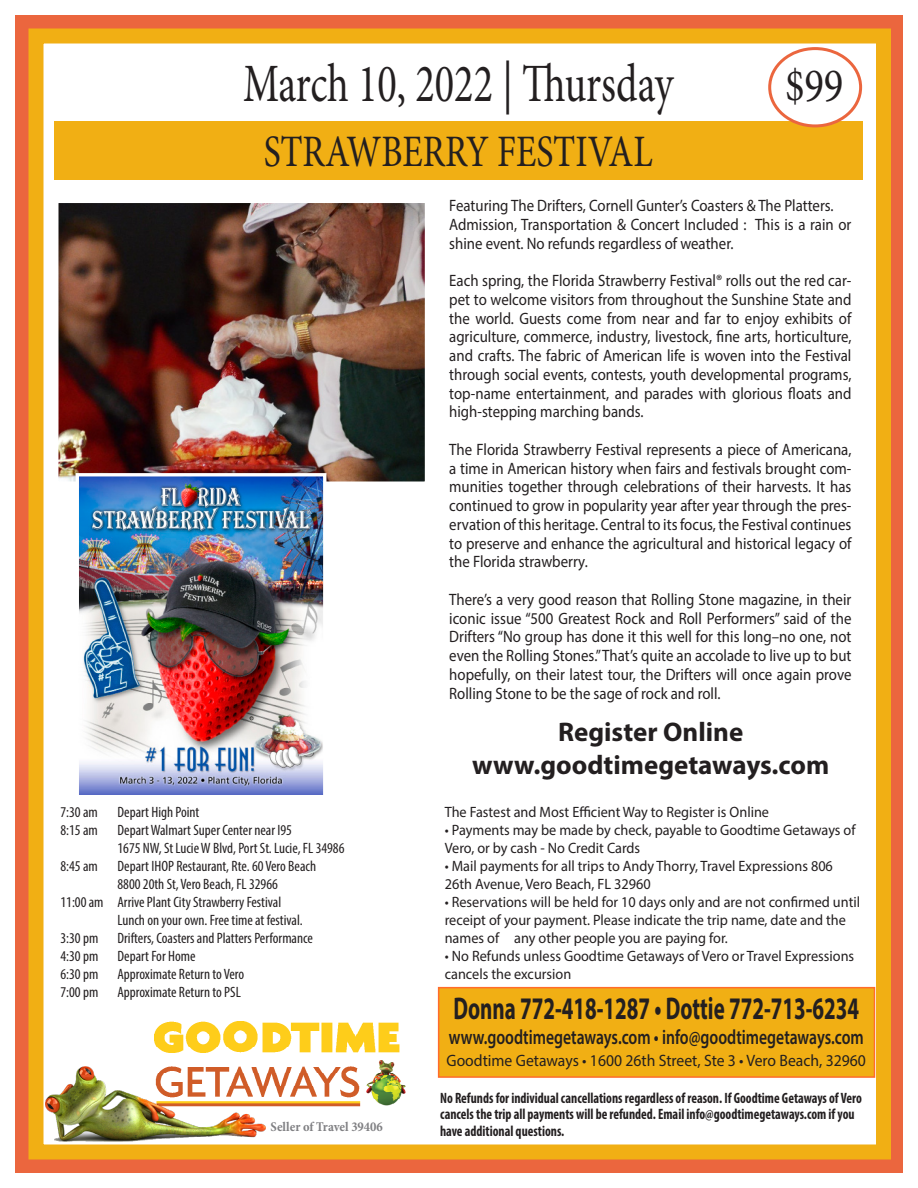
<style>
.page{position:relative;width:918px;height:1188px;background:#fff}
.page>*{position:absolute;margin:0;border:0;box-sizing:border-box;transform-origin:0 0}
.t1{font:54px "Minion Pro";color:#231f20;scale:.75 1}
.t2{font:48px "Minion Pro";color:#231f20;scale:.85 1}
.t3{font:45px "Minion Pro";color:#231f20;scale:.8 1}
.t4{font:700 31.5px "Myriad Pro";color:#231f20;scale:.67 1}
.t5{font:700 27px "Myriad Pro";color:#231f20}
.t6{font:600 20.7px "Myriad Pro";color:#231f20;scale:.76 1}
.t7{font:16.5px/18.8px "Myriad Pro";color:#231f20;text-align:justify;scale:.9 1}
.t8{font:16.5px "Myriad Pro";color:#231f20;scale:.95 1}
.t9{font:15px/18px "Myriad Pro";color:#231f20;scale:.95 1}
.t10{font:condensed 15px "Myriad Pro";color:#231f20}
.t11{font:700 condensed 15px/16.5px "Myriad Pro";color:#231f20;scale:.9 1}
.t12{font:700 condensed 13.5px "Minion Pro";color:#808083}
</style>
<div class="page">
<div style="left:15px;top:15px;width:888px;height:1158px;border:15px solid #eb663e"></div>
<div style="left:28px;top:28px;width:863px;height:1132px;border:15px solid #f1af14"></div>
<div style="left:438px;top:987px;width:437px;height:91px;background:#f1af14;border:2px solid #ff6c2c"></div>
<div style="left:54px;top:122px;width:808px;height:58px;background:#f1af14"></div>
<div style="left:770px;top:49px;width:91px;height:77px;background:#fff;border-radius:50%"></div>
<div style="left:768px;top:47px;width:94px;height:80px;border:3px solid #eb663e;border-radius:50%"></div>
<img style="left:59px;top:204px;width:365px;height:277px">
<div style="left:54px;top:199px;width:375px;height:287px;border:4px solid #fff"></div>
<img style="left:155px;top:1022px;width:250px;height:84px">
<img style="left:45px;top:1067px;width:220px;height:75px">
<img style="left:80px;top:477px;width:242px;height:318px">
<div style="left:76px;top:473px;width:250px;height:335px;border:3px solid #fff"></div>
<p class="t1" style="left:243px;top:47px;width:575px">March 10, 2022 | Thursday</p>
<p class="t3" style="left:264px;top:121px;width:488px">STRAWBERRY FESTIVAL</p>
<p class="t2" style="left:785px;top:54px;width:70px">$99</p>
<p class="t7" style="left:449px;top:196px;width:429px">Featuring The Drifters, Cornell Gunter’s Coasters &amp; The Platters.</p>
<p class="t7" style="left:449px;top:215px;width:448px">Admission, Transportation &amp; Concert Included : This is a rain or shine event. No refunds regardless of weather.</p>
<p class="t7" style="left:449px;top:271px;width:448px">Each spring, the Florida Strawberry Festival® rolls out the red car&shy;pet to welcome visitors from throughout the Sunshine State and the world. Guests come from near and far to enjoy exhibits of agriculture, commerce, industry, livestock, fine arts, horticulture, and crafts. The fabric of American life is woven into the Festival through social events, contests, youth developmental programs, top-name entertainment, and parades with glorious floats and high-stepping marching bands.</p>
<p class="t7" style="left:449px;top:440px;width:448px">The Florida Strawberry Festival represents a piece of Americana, a time in American history when fairs and festivals brought com&shy;munities together through celebrations of their harvests. It has continued to grow in popularity year after year through the pres&shy;ervation of this heritage. Central to its focus, the Festival continues to preserve and enhance the agricultural and historical legacy of the Florida strawberry.</p>
<p class="t7" style="left:449px;top:590px;width:448px">There’s a very good reason that Rolling Stone magazine, in their iconic issue “500 Greatest Rock and Roll Performers” said of the Drifters “No group has done it this well for this long–no one, not even the Rolling Stones.” That’s quite an accolade to live up to but hopefully, on their latest tour, the Drifters will once again prove Rolling Stone to be the sage of rock and roll.</p>
<p class="t10" style="left:60px;top:803px;width:39px">7:30 am</p>
<p class="t10" style="left:117px;top:803px;width:83px">Depart High Point</p>
<p class="t10" style="left:60px;top:821px;width:39px">8:15 am</p>
<p class="t10" style="left:117px;top:821px;width:176px">Depart Walmart Super Center near I95</p>
<p class="t10" style="left:117px;top:839px;width:229px">1675 NW, St Lucie W Blvd, Port St. Lucie, FL 34986</p>
<p class="t10" style="left:60px;top:857px;width:39px">8:45 am</p>
<p class="t10" style="left:117px;top:857px;width:200px">Depart IHOP Restaurant, Rte. 60 Vero Beach</p>
<p class="t10" style="left:117px;top:875px;width:162px">8800 20th St, Vero Beach, FL 32966</p>
<p class="t10" style="left:60px;top:893px;width:222px">11:00 am Arrive Plant City Strawberry Festival</p>
<p class="t10" style="left:117px;top:911px;width:187px">Lunch on your own. Free time at festival.</p>
<p class="t10" style="left:60px;top:929px;width:39px">3:30 pm</p>
<p class="t10" style="left:117px;top:929px;width:197px">Drifters, Coasters and Platters Performance</p>
<p class="t10" style="left:60px;top:947px;width:39px">4:30 pm</p>
<p class="t10" style="left:117px;top:947px;width:80px">Depart For Home</p>
<p class="t10" style="left:60px;top:965px;width:39px">6:30 pm</p>
<p class="t10" style="left:117px;top:965px;width:128px">Approximate Return to Vero</p>
<p class="t10" style="left:60px;top:983px;width:39px">7:00 pm</p>
<p class="t10" style="left:117px;top:983px;width:125px">Approximate Return to PSL</p>
<p class="t12" style="left:271px;top:1117px;width:114px">Seller of Travel 39406</p>
<p class="t5" style="left:558px;top:715px;width:187px">Register Online</p>
<p class="t5" style="left:472px;top:747px;width:359px">www.goodtimegetaways.com</p>
<p class="t9" style="left:445px;top:803px;width:343px">The Fastest and Most Efficient Way to Register is Online</p>
<p class="t9" style="left:445px;top:821px;width:434px">• Payments may be made by check, payable to Goodtime Getaways of<br>Vero, or by cash - No Credit Cards</p>
<p class="t9" style="left:445px;top:857px;width:410px">• Mail payments for all trips to Andy Thorry, Travel Expressions 806<br>26th Avenue, Vero Beach, FL 32960</p>
<p class="t9" style="left:445px;top:893px;width:439px">• Reservations will be held for 10 days only and are not confirmed until receipt of your payment. Please indicate the trip name, date and the names of any other people you are paying for.</p>
<p class="t9" style="left:445px;top:947px;width:433px">• No Refunds unless Goodtime Getaways of Vero or Travel Expressions cancels the excursion</p>
<p class="t4" style="left:453px;top:987px;width:607px">Donna 772-418-1287 • Dottie 772-713-6234</p>
<p class="t6" style="left:449px;top:1024px;width:548px">www.goodtimegetaways.com • info@goodtimegetaways.com</p>
<p class="t8" style="left:446px;top:1050px;width:443px">Goodtime Getaways • 1600 26th Street, Ste 3 • Vero Beach, 32960</p>
<p class="t11" style="left:440px;top:1089px;width:470px">No Refunds for individual cancellations regardless of reason. If Goodtime Getaways of Vero cancels the trip all payments will be refunded. Email info@goodtimegetaways.com if you have additional questions.</p>
</div>
